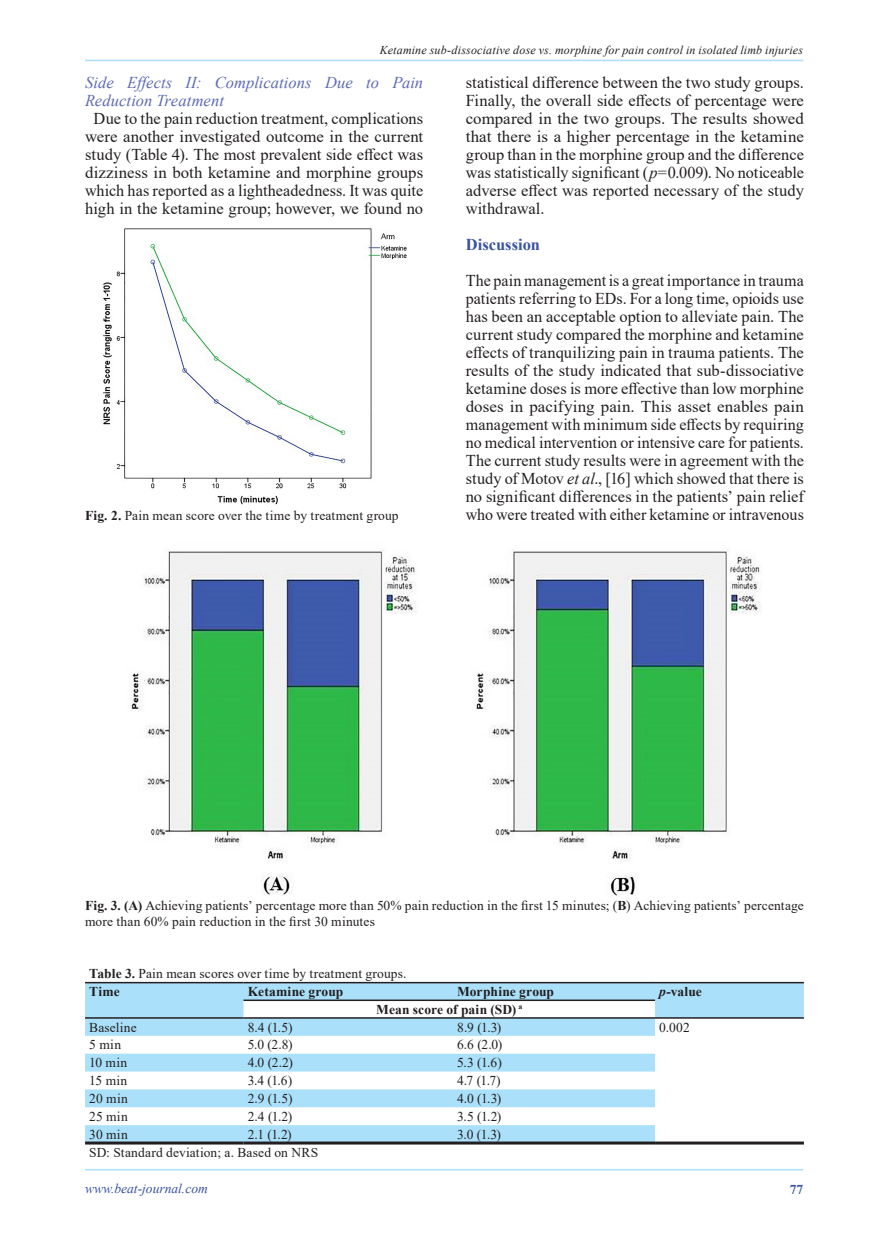
<style>
.page{position:relative;width:889px;height:1242px;background:#fff}
.page>*{position:absolute;margin:0;border:0;box-sizing:border-box;transform-origin:0 0}
.t1{font:16.5px/18px "Times New Roman";color:#231f20;text-align:justify}
.t2{font:italic 16.5px/18px "Times New Roman";color:#5d6ab2}
.t3{font:700 16.5px "Times New Roman";color:#3a53a3}
.t4{font:13.5px/16.2px "Times New Roman";letter-spacing:.01em;color:#231f20}
.t5{font:700 13.5px "Times New Roman";letter-spacing:.005em;color:#231f20}
.t6{font:italic 13.5px "Times New Roman";color:#3a53a3}
.t7{font:700 13.5px "Times New Roman";color:#3a53a3}
.t8{font:italic 12px "Times New Roman";letter-spacing:.015em;color:#231f20}
.s1{font-style:italic}
.s2{font-weight:700}
</style>
<div class="page">
<hr style="left:85px;top:1169px;width:718px;height:1px;background:#aae0f9">
<hr style="left:85px;top:60px;width:718px;height:1px;background:#aae0f9">
<img style="left:103px;top:228px;width:304px;height:277px">
<img style="left:131px;top:550px;width:630px;height:346px">
<svg style="left:85px;top:983px;width:719px;height:158px"></svg>
<hr style="left:85px;top:982px;width:158px;height:1px;background:#231f20">
<hr style="left:85px;top:1017px;width:158px;height:1px;background:#231f20">
<hr style="left:243px;top:982px;width:210px;height:1px;background:#231f20">
<hr style="left:453px;top:982px;width:202px;height:1px;background:#231f20">
<hr style="left:655px;top:982px;width:149px;height:1px;background:#231f20">
<hr style="left:655px;top:1017px;width:149px;height:1px;background:#231f20">
<hr style="left:243px;top:999px;width:210px;height:2px;background:#231f20">
<hr style="left:453px;top:999px;width:202px;height:2px;background:#231f20">
<hr style="left:243px;top:1017px;width:210px;height:1px;background:#231f20">
<hr style="left:453px;top:1017px;width:202px;height:1px;background:#231f20">
<hr style="left:655px;top:1141px;width:149px;height:3px;background:#231f20">
<hr style="left:85px;top:1141px;width:158px;height:3px;background:#231f20">
<hr style="left:243px;top:1141px;width:210px;height:3px;background:#231f20">
<hr style="left:453px;top:1141px;width:202px;height:3px;background:#231f20">
<p class="t8" style="left:380px;top:42px;width:425px">Ketamine sub-dissociative dose vs. morphine for pain control in isolated limb injuries</p>
<p class="t2" style="left:85px;top:73px;width:340px">Side Effects II: Complications Due to Pain<br>Reduction Treatment</p>
<p class="t1" style="left:85px;top:109px;width:340px;text-align:center">Due to the pain reduction treatment, complications were another investigated outcome in the current study (Table 4). The most prevalent side effect was dizziness in both ketamine and morphine groups which has reported as a lightheadedness. It was quite high in the ketamine group; however, we found no</p>
<p class="t1" style="left:466px;top:73px;width:340px">statistical difference between the two study groups.<br>Finally, the overall side effects of percentage were compared in the two groups. The results showed that there is a higher percentage in the ketamine group than in the morphine group and the difference was statistically significant (<span class="s1">p</span>=0.009). No noticeable adverse effect was reported necessary of the study withdrawal.</p>
<p class="t3" style="left:466px;top:233px;width:76px">Discussion</p>
<p class="t1" style="left:466px;top:271px;width:340px">The pain management is a great importance in trauma patients referring to EDs. For a long time, opioids use has been an acceptable option to alleviate pain. The current study compared the morphine and ketamine effects of tranquilizing pain in trauma patients. The results of the study indicated that sub-dissociative ketamine doses is more effective than low morphine doses in pacifying pain. This asset enables pain management with minimum side effects by requiring no medical intervention or intensive care for patients.<br>The current study results were in agreement with the study of Motov <span class="s1">et al</span>., [16] which showed that there is no significant differences in the patients’ pain relief</p>
<p class="t4" style="left:85px;top:507px;width:315px"><span class="s2">Fig. 2.</span> Pain mean score over the time by treatment group</p>
<p class="t1" style="left:466px;top:505px;width:340px">who were treated with either ketamine or intravenous</p>
<p class="t4" style="left:85px;top:897px;width:720px"><span class="s2">Fig. 3. (A)</span> Achieving patients’ percentage more than 50% pain reduction in the first 15 minutes; (<span class="s2">B</span>) Achieving patients’ percentage more than 60% pain reduction in the first 30 minutes</p>
<p class="t4" style="left:89px;top:964px;width:318px;line-height:17.7px"><span class="s2">Table 3.</span> Pain mean scores over time by treatment groups.<br><span class="s2">Time</span></p>
<p class="t5" style="left:248px;top:981px;width:97px">Ketamine group</p>
<p class="t5" style="left:457px;top:981px;width:98px">Morphine group</p>
<p class="t5" style="left:659px;top:981px;width:44px"><span class="s1">p-</span>value</p>
<p class="t5" style="left:376px;top:999px;width:147px">Mean score of pain (SD) <sup>a</sup></p>
<p class="t4" style="left:89px;top:1018px;width:49px">Baseline</p>
<p class="t4" style="left:248px;top:1018px;width:46px">8.4 (1.5)</p>
<p class="t4" style="left:457px;top:1018px;width:46px">8.9 (1.3)</p>
<p class="t4" style="left:659px;top:1018px;width:32px">0.002</p>
<p class="t4" style="left:89px;top:1036px;width:33px">5 min</p>
<p class="t4" style="left:248px;top:1036px;width:46px">5.0 (2.8)</p>
<p class="t4" style="left:457px;top:1036px;width:47px">6.6 (2.0)</p>
<p class="t4" style="left:89px;top:1054px;width:39px">10 min</p>
<p class="t4" style="left:248px;top:1054px;width:47px">4.0 (2.2)</p>
<p class="t4" style="left:457px;top:1054px;width:46px">5.3 (1.6)</p>
<p class="t4" style="left:89px;top:1072px;width:40px">15 min</p>
<p class="t4" style="left:248px;top:1072px;width:46px">3.4 (1.6)</p>
<p class="t4" style="left:457px;top:1072px;width:45px">4.7 (1.7)</p>
<p class="t4" style="left:89px;top:1090px;width:40px">20 min</p>
<p class="t4" style="left:248px;top:1090px;width:46px">2.9 (1.5)</p>
<p class="t4" style="left:457px;top:1090px;width:46px">4.0 (1.3)</p>
<p class="t4" style="left:89px;top:1107px;width:40px">25 min</p>
<p class="t4" style="left:248px;top:1107px;width:46px">2.4 (1.2)</p>
<p class="t4" style="left:457px;top:1107px;width:46px">3.5 (1.2)</p>
<p class="t4" style="left:89px;top:1125px;width:40px">30 min</p>
<p class="t4" style="left:248px;top:1125px;width:45px">2.1 (1.2)</p>
<p class="t4" style="left:457px;top:1125px;width:45px">3.0 (1.3)</p>
<p class="t4" style="left:89px;top:1143px;width:230px">SD: Standard deviation; a. Based on NRS</p>
<p class="t6" style="left:85px;top:1179px;width:124px">www.beat-journal.com</p>
<p class="t7" style="left:789px;top:1179px;width:15px">77</p>
</div>
